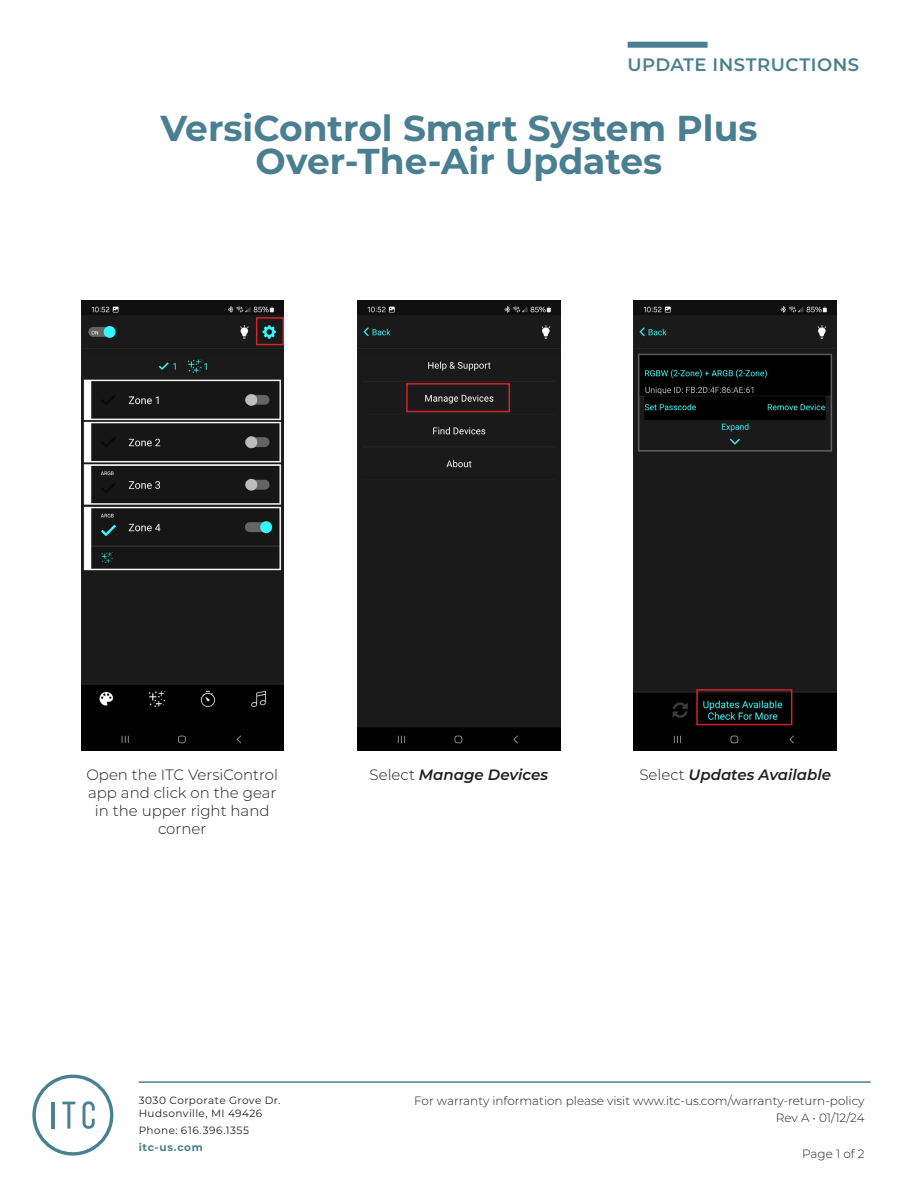
<style>
.page{position:relative;width:918px;height:1188px;background:#fff}
.page>*{position:absolute;margin:0;border:0;box-sizing:border-box;transform-origin:0 0}
.t1{font:700 36px "Montserrat";color:#4a7f92}
.t2{font:600 18px "Montserrat";letter-spacing:.025em;color:#4a7f92}
.t3{font:300 15px/18px "Montserrat";color:#231f20;text-align:center}
.t4{font:italic 600 15px "Montserrat";color:#231f20}
.t5{font:300 12px "Montserrat";color:#231f20}
.t6{font:10.5px/13.5px "Montserrat";letter-spacing:.04em;color:#231f20}
.t7{font:700 10.5px "Montserrat";letter-spacing:.065em;color:#4a7f92}
.s1{font-weight:300;font-style:normal}
</style>
<div class="page">
<svg style="left:32px;top:1075px;width:81px;height:81px"></svg>
<hr style="left:139px;top:1081px;width:732px;height:2px;background:#4a7f92">
<div style="left:628px;top:42px;width:80px;height:6px;background:#4a7f92"></div>
<img style="left:81px;top:300px;width:203px;height:450px">
<div style="left:256px;top:317px;width:28px;height:28px;border:2px solid #d1232a"></div>
<img style="left:358px;top:300px;width:202px;height:450px">
<div style="left:406px;top:383px;width:104px;height:29px;border:2px solid #d1232a"></div>
<img style="left:634px;top:300px;width:202px;height:450px">
<div style="left:696px;top:689px;width:96px;height:36px;border:2px solid #d1232a"></div>
<p class="t2" style="left:628px;top:52px;width:233px">UPDATE INSTRUCTIONS</p>
<p class="t1" style="left:160px;top:102px;width:599px">VersiControl Smart System Plus</p>
<p class="t1" style="left:256px;top:136px;width:408px">Over-The-Air Updates</p>
<p class="t3" style="left:86px;top:766px;width:193px">Open the ITC VersiControl app and click on the gear in the upper right hand corner</p>
<p class="t4" style="left:370px;top:765px;width:180px"><span class="s1">Select</span> Manage Devices</p>
<p class="t4" style="left:639px;top:765px;width:193px"><span class="s1">Select</span> Updates Available</p>
<p class="t6" style="left:139px;top:1093px;width:143px">3030 Corporate Grove Dr.<br>Hudsonville, MI 49426</p>
<p class="t6" style="left:139px;top:1123px;width:112px">Phone: 616.396.1355</p>
<p class="t7" style="left:139px;top:1139px;width:66px">itc-us.com</p>
<p class="t5" style="left:414px;top:1093px;width:452px">For warranty information please visit www.itc-us.com/warranty-return-policy</p>
<p class="t5" style="left:776px;top:1109px;width:90px">Rev A • 01/12/24</p>
<p class="t5" style="left:802px;top:1146px;width:64px">Page 1 of 2</p>
</div>
